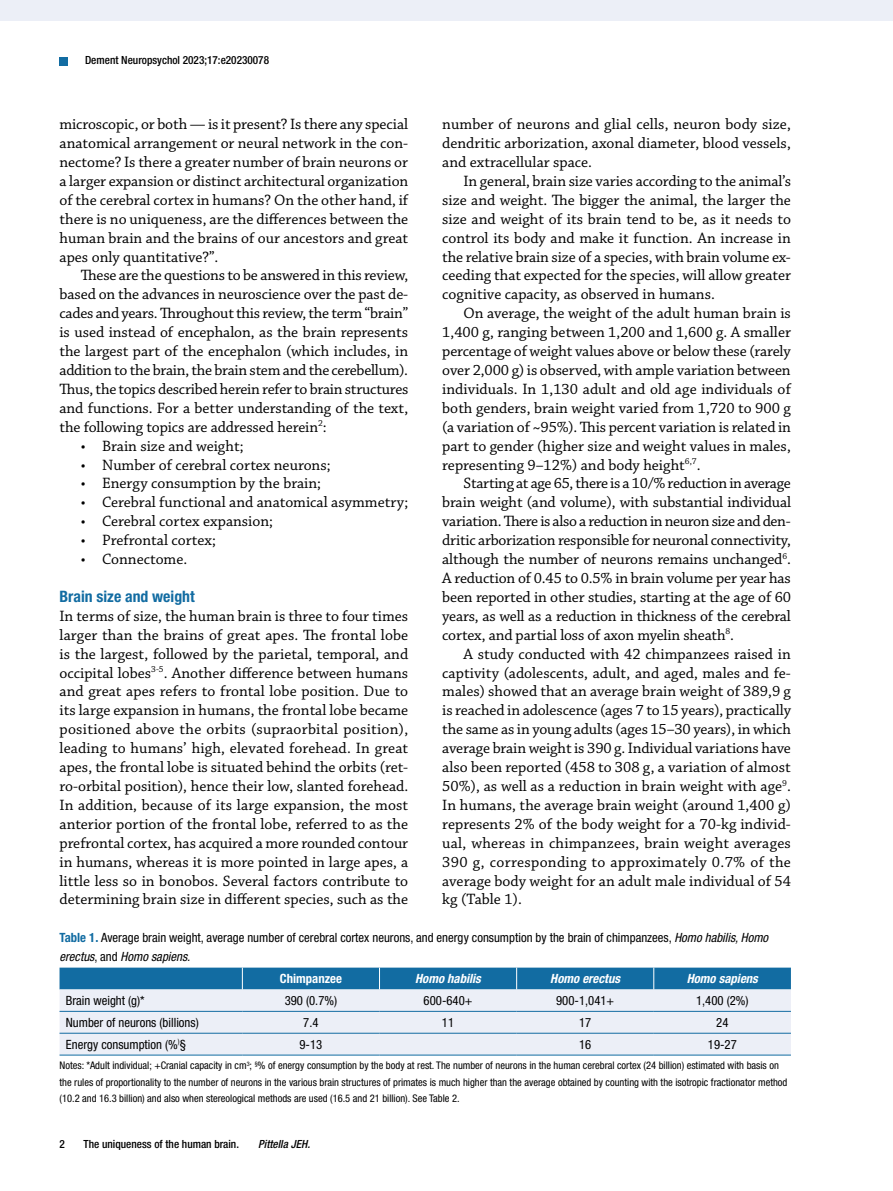
<style>
.page{position:relative;width:893px;height:1191px;background:#fff}
.page>*{position:absolute;margin:0;border:0;box-sizing:border-box;transform-origin:0 0}
.t1{font:15.75px/18.9px "Chaparral Pro";color:#000;text-align:justify}
.t2{font:700 condensed 15.75px "Helvetica Neue LT Std";color:#126ca2}
.t3{font:condensed 12.75px/18.9px "Helvetica Neue LT Std";color:#000}
.t4{font:italic 700 condensed 12.75px "Helvetica Neue LT Std";color:#fff}
.t5{font:700 condensed 12.75px "Helvetica Neue LT Std";color:#fff}
.t6{font:500 condensed 11.25px "Helvetica Neue LT Std";color:#000}
.t7{font:italic 500 condensed 11.25px "Helvetica Neue LT Std";color:#000}
.t8{font:condensed 10.5px/16.5px "Helvetica Neue LT Std";color:#000}
.s1{font-weight:700;color:#126ca2}
.s2{font-style:italic}
</style>
<div class="page">
<div style="left:0;top:0;width:893px;height:21px;background:#eceff7"></div>
<div style="left:60px;top:57px;width:8px;height:8px;background:#126ca2"></div>
<div style="left:60px;top:989px;width:731px;height:65px;background:#eceff7"></div>
<hr style="left:60px;top:1011px;width:182px;height:1px;background:#126ca2">
<hr style="left:242px;top:1011px;width:137px;height:1px;background:#126ca2">
<hr style="left:379px;top:1011px;width:138px;height:1px;background:#126ca2">
<hr style="left:517px;top:1011px;width:137px;height:1px;background:#126ca2">
<hr style="left:654px;top:1011px;width:137px;height:1px;background:#126ca2">
<hr style="left:60px;top:1032px;width:182px;height:1px;background:#126ca2">
<hr style="left:242px;top:1032px;width:137px;height:1px;background:#126ca2">
<hr style="left:379px;top:1032px;width:138px;height:1px;background:#126ca2">
<hr style="left:517px;top:1032px;width:137px;height:1px;background:#126ca2">
<hr style="left:654px;top:1032px;width:137px;height:1px;background:#126ca2">
<hr style="left:60px;top:1054px;width:182px;height:1px;background:#126ca2">
<hr style="left:242px;top:1054px;width:137px;height:1px;background:#126ca2">
<hr style="left:379px;top:1054px;width:138px;height:1px;background:#126ca2">
<hr style="left:517px;top:1054px;width:137px;height:1px;background:#126ca2">
<hr style="left:654px;top:1054px;width:137px;height:1px;background:#126ca2">
<div style="left:60px;top:967px;width:731px;height:22px;background:#126ca2"></div>
<p class="t6" style="left:85px;top:54px;width:186px">Dement Neuropsychol 2023;17:e20230078</p>
<p class="t1" style="left:442px;top:115px;width:350px">number of neurons and glial cells, neuron body size, dendritic arborization, axonal diameter, blood vessels, and extracellular space.</p>
<p class="t1" style="left:442px;top:172px;width:350px;text-indent:21px">In general, brain size varies according to the animal’s size and weight. The bigger the animal, the larger the size and weight of its brain tend to be, as it needs to control its body and make it function. An increase in the relative brain size of a species, with brain volume ex&shy;ceeding that expected for the species, will allow greater cognitive capacity, as observed in humans.</p>
<p class="t1" style="left:442px;top:304px;width:350px;text-indent:21px">On average, the weight of the adult human brain is 1,400 g, ranging between 1,200 and 1,600 g. A smaller percentage of weight values above or below these (rarely over 2,000 g) is observed, with ample variation between individuals. In 1,130 adult and old age individuals of both genders, brain weight varied from 1,720 to 900 g (a variation of ~95%). This percent variation is related in part to gender (higher size and weight values in males, representing 9–12%) and body height<sup>6,7</sup>.</p>
<p class="t1" style="left:442px;top:474px;width:350px;text-indent:21px">Starting at age 65, there is a 10/% reduction in average brain weight (and volume), with substantial individual variation. There is also a reduction in neuron size and den&shy;dritic arborization responsible for neuronal connectivity, although the number of neurons remains unchanged<sup>6</sup>.<br>A reduction of 0.45 to 0.5% in brain volume per year has been reported in other studies, starting at the age of 60 years, as well as a reduction in thickness of the cerebral cortex, and partial loss of axon myelin sheath<sup>8</sup>.</p>
<p class="t1" style="left:442px;top:645px;width:350px;text-indent:21px">A study conducted with 42 chimpanzees raised in captivity (adolescents, adult, and aged, males and fe&shy;males) showed that an average brain weight of 389,9 g is reached in adolescence (ages 7 to 15 years), practically the same as in young adults (ages 15–30 years), in which average brain weight is 390 g. Individual variations have also been reported (458 to 308 g, a variation of almost 50%), as well as a reduction in brain weight with age<sup>9</sup>.<br>In humans, the average brain weight (around 1,400 g) represents 2% of the body weight for a 70-kg individ&shy;ual, whereas in chimpanzees, brain weight averages 390 g, corresponding to approximately 0.7% of the average body weight for an adult male individual of 54 kg (Table 1).</p>
<p class="t3" style="left:60px;top:928px;width:710px"><span class="s1">Table 1.</span> Average brain weight, average number of cerebral cortex neurons, and energy consumption by the brain of chimpanzees, <span class="s2">Homo habilis, Homo erectus</span>, and <span class="s2">Homo sapiens.</span></p>
<p class="t1" style="left:60px;top:115px;width:350px">microscopic, or both — is it present? Is there any special anatomical arrangement or neural network in the con&shy;nectome? Is there a greater number of brain neurons or a larger expansion or distinct architectural organization of the cerebral cortex in humans? On the other hand, if there is no uniqueness, are the differences between the human brain and the brains of our ancestors and great apes only quantitative?”.</p>
<p class="t1" style="left:60px;top:267px;width:350px;text-indent:21px">These are the questions to be answered in this review, based on the advances in neuroscience over the past de&shy;cades and years. Throughout this review, the term “brain” is used instead of encephalon, as the brain represents the largest part of the encephalon (which includes, in addition to the brain, the brain stem and the cerebellum).<br>Thus, the topics described herein refer to brain structures and functions. For a better understanding of the text, the following topics are addressed herein<sup>2</sup>:</p>
<p class="t1" style="left:81px;top:437px;width:164px">• Brain size and weight;</p>
<p class="t1" style="left:81px;top:456px;width:251px">• Number of cerebral cortex neurons;</p>
<p class="t1" style="left:81px;top:474px;width:242px">• Energy consumption by the brain;</p>
<p class="t1" style="left:81px;top:493px;width:329px">• Cerebral functional and anatomical asymmetry;</p>
<p class="t1" style="left:81px;top:512px;width:194px">• Cerebral cortex expansion;</p>
<p class="t1" style="left:81px;top:531px;width:137px">• Prefrontal cortex;</p>
<p class="t1" style="left:81px;top:550px;width:108px">• Connectome.</p>
<p class="t2" style="left:60px;top:587px;width:137px">Brain size and weight</p>
<p class="t1" style="left:60px;top:607px;width:350px">In terms of size, the human brain is three to four times larger than the brains of great apes. The frontal lobe is the largest, followed by the parietal, temporal, and occipital lobes<sup>3-5</sup>. Another difference between humans and great apes refers to frontal lobe position. Due to its large expansion in humans, the frontal lobe became positioned above the orbits (supraorbital position), leading to humans’ high, elevated forehead. In great apes, the frontal lobe is situated behind the orbits (ret&shy;ro-orbital position), hence their low, slanted forehead.<br>In addition, because of its large expansion, the most anterior portion of the frontal lobe, referred to as the prefrontal cortex, has acquired a more rounded contour in humans, whereas it is more pointed in large apes, a little less so in bonobos. Several factors contribute to determining brain size in different species, such as the</p>
<p class="t5" style="left:280px;top:970px;width:64px">Chimpanzee</p>
<p class="t4" style="left:415px;top:970px;width:67px">Homo habilis</p>
<p class="t4" style="left:550px;top:970px;width:71px">Homo erectus</p>
<p class="t4" style="left:687px;top:970px;width:73px">Homo sapiens</p>
<p class="t3" style="left:66px;top:991px;width:80px">Brain weight (g)*</p>
<p class="t3" style="left:285px;top:991px;width:54px">390 (0.7%)</p>
<p class="t3" style="left:424px;top:991px;width:50px">600-640+</p>
<p class="t3" style="left:556px;top:991px;width:60px">900-1,041+</p>
<p class="t3" style="left:696px;top:991px;width:54px">1,400 (2%)</p>
<p class="t3" style="left:66px;top:1012px;width:134px">Number of neurons (billions)</p>
<p class="t3" style="left:303px;top:1012px;width:17px">7.4</p>
<p class="t3" style="left:442px;top:1012px;width:14px">11</p>
<p class="t3" style="left:579px;top:1012px;width:14px">17</p>
<p class="t3" style="left:716px;top:1012px;width:14px">24</p>
<p class="t3" style="left:66px;top:1034px;width:121px">Energy consumption (%<sup>)</sup>§</p>
<p class="t3" style="left:300px;top:1034px;width:24px">9-13</p>
<p class="t3" style="left:579px;top:1034px;width:14px">16</p>
<p class="t3" style="left:708px;top:1034px;width:30px">19-27</p>
<p class="t8" style="left:60px;top:1057px;width:729px">Notes: *Adult individual; +Cranial capacity in cm<sup>3</sup>; <sup>§</sup>% of energy consumption by the body at rest. The number of neurons in the human cerebral cortex (24 billion) estimated with basis on the rules of proportionality to the number of neurons in the various brain structures of primates is much higher than the average obtained by counting with the isotropic fractionator method (10.2 and 16.3 billion) and also when stereological methods are used (16.5 and 21 billion). See Table 2.</p>
<p class="t6" style="left:60px;top:1137px;width:7px">2</p>
<p class="t6" style="left:84px;top:1137px;width:157px">The uniqueness of the human brain.</p>
<p class="t7" style="left:258px;top:1137px;width:53px">Pittella JEH.</p>
</div>
